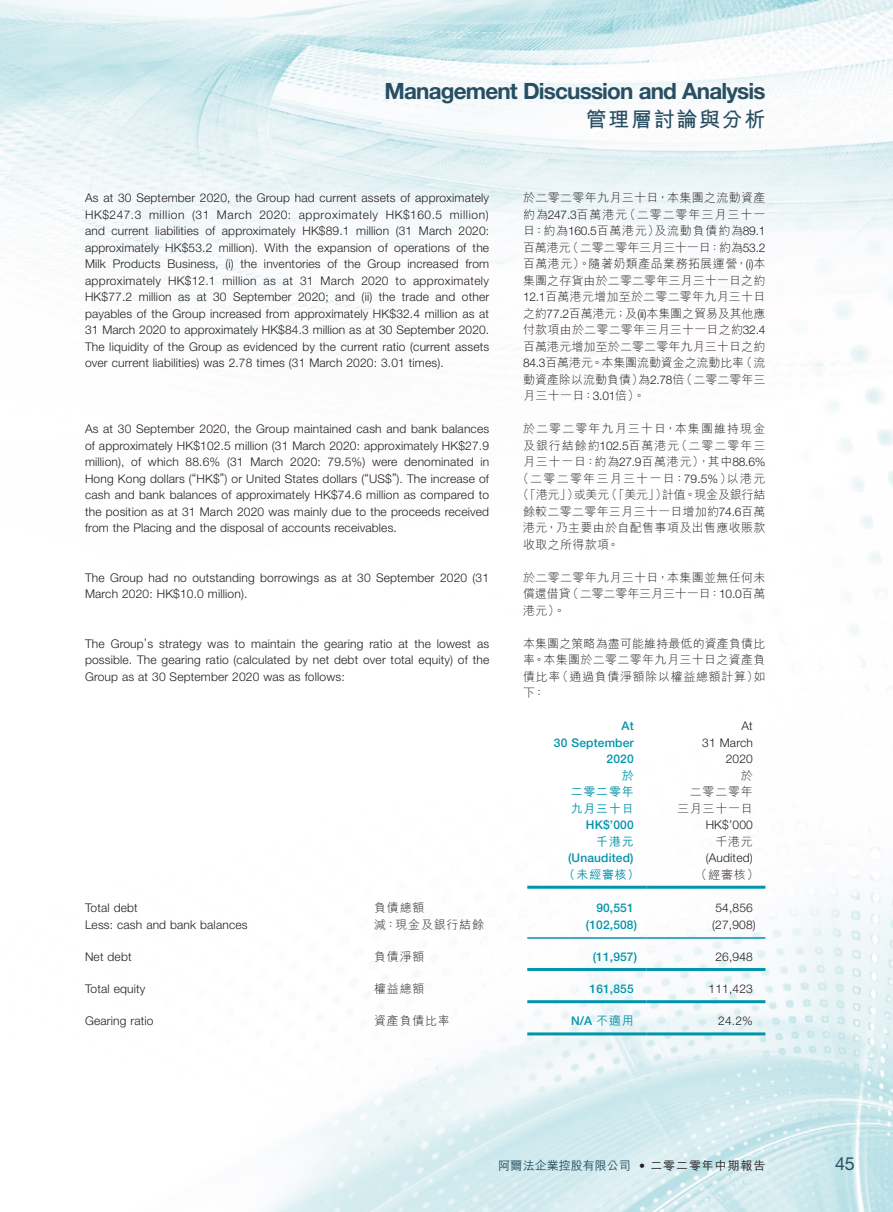
<style>
.page{position:relative;width:893px;height:1212px;background:#fff}
.page>*{position:absolute;margin:0;border:0;box-sizing:border-box;transform-origin:0 0}
.t1{font:700 22.5px "Helvetica Neue LT Std";letter-spacing:-.035em;color:#274e62}
.t2{font:700 21px "M Hei HK";letter-spacing:.08em;color:#274e62}
.t3{font:18px "Helvetica Neue LT Std";color:#274e62}
.Body_Text{font:300 12px/16.5px "Helvetica Neue LT Std";letter-spacing:.015em;color:#231f20;text-align:justify}
.C_Body_Text{font:300 12px/16.5px "M Hei HK";letter-spacing:.03em;color:#231f20;text-align:justify}
.Body_Text-2{font:500 12px "Helvetica Neue LT Std";letter-spacing:.015em;color:#0095aa}
.Body_Text-3{font:300 12px "M Hei HK";letter-spacing:.065em;color:#231f20}
.C_Body_Text-2{font:300 12px "M Hei HK";letter-spacing:.065em;color:#231f20}
.C_Body_Text-3{font:300 12px "M Hei HK";letter-spacing:-.015em;color:#231f20}
.C_Body_Text-4{font:300 12px "M Hei HK";letter-spacing:.08em;color:#231f20}
.C_Body_Text-5{font:300 12px "M Hei HK";letter-spacing:.105em;color:#231f20}
.t4{font:500 12px "M Hei HK";letter-spacing:.005em;color:#274e62}
.Body_Text-4{font:500 12px "M Hei HK";letter-spacing:.065em;color:#0095aa}
.C_Body_Text-6{font:300 12px "M Hei HK";letter-spacing:.09em;color:#231f20}
.s1{font-family:"Helvetica Neue LT Std"}
.s2{font-family:"M Hei HK"}
.s3{font-family:"Helvetica Neue LT Std";font-weight:400;color:#231f20}
.s4{color:#231f20}
</style>
<div class="page">
<img style="left:0;top:0;width:893px;height:1212px">
<hr style="left:527px;top:886px;width:119px;height:3px;background:#0095aa">
<hr style="left:646px;top:886px;width:119px;height:3px;background:#0095aa">
<hr style="left:527px;top:937px;width:119px;height:2px;background:#0095aa">
<hr style="left:646px;top:937px;width:119px;height:2px;background:#0095aa">
<hr style="left:527px;top:968px;width:119px;height:3px;background:#0095aa">
<hr style="left:646px;top:968px;width:119px;height:3px;background:#0095aa">
<hr style="left:527px;top:1000px;width:119px;height:3px;background:#0095aa">
<hr style="left:646px;top:1000px;width:119px;height:3px;background:#0095aa">
<hr style="left:527px;top:1032px;width:119px;height:3px;background:#0095aa">
<hr style="left:646px;top:1032px;width:119px;height:3px;background:#0095aa">
<h1 class="t1" style="left:385px;top:77px;width:382px">Management Discussion and Analysis</h1>
<h2 class="t2" style="left:586px;top:104px;width:181px">管理層討論與分析</h2>
<p class="Body_Text" style="left:85px;top:189px;width:406px">As at 30 September 2020, the Group had current assets of approximately HK$247.3 million (31 March 2020: approximately HK$160.5 million) and current liabilities of approximately HK$89.1 million (31 March 2020: approximately HK$53.2 million). With the expansion of operations of the Milk Products Business, (i) the inventories of the Group increased from approximately HK$12.1 million as at 31 March 2020 to approximately HK$77.2 million as at 30 September 2020; and (ii) the trade and other payables of the Group increased from approximately HK$32.4 million as at 31 March 2020 to approximately HK$84.3 million as at 30 September 2020.<br>The liquidity of the Group as evidenced by the current ratio (current assets over current liabilities) was 2.78 times (31 March 2020: 3.01 times).</p>
<p class="Body_Text" style="left:85px;top:420px;width:406px">As at 30 September 2020, the Group maintained cash and bank balances of approximately HK$102.5 million (31 March 2020: approximately HK$27.9 million), of which 88.6% (31 March 2020: 79.5%) were denominated in Hong Kong dollars (“HK$”) or United States dollars (“US$”). The increase of cash and bank balances of approximately HK$74.6 million as compared to the position as at 31 March 2020 was mainly due to the proceeds received from the Placing and the disposal of accounts receivables.</p>
<p class="Body_Text" style="left:85px;top:569px;width:406px">The Group had no outstanding borrowings as at 30 September 2020 (31<br>March 2020: HK$10.0 million).</p>
<p class="Body_Text" style="left:85px;top:635px;width:406px">The Group’s strategy was to maintain the gearing ratio at the lowest as possible. The gearing ratio (calculated by net debt over total equity) of the Group as at 30 September 2020 was as follows:</p>
<p class="C_Body_Text" style="left:523px;top:189px;width:244px">於二零二零年九月三十日，本集團之流動資產約為<span class="s1">247.3</span>百萬港元（二零二零年三月三十一日：約為<span class="s1">160.5</span>百萬港元）及流動負債約為<span class="s1">89.1</span>百萬港元（二零二零年三月三十一日：約為<span class="s1">53.2</span>百萬港元）。隨著奶類產品業務拓展運營，<span class="s1">(i)</span>本集團之存貨由於二零二零年三月三十一日之約<span class="s1">12.1</span>百萬港元增加至於二零二零年九月三十日之約<span class="s1">77.2</span>百萬港元；及<span class="s1">(ii)</span>本集團之貿易及其他應付款項由於二零二零年三月三十一日之約<span class="s1">32.4</span>百萬港元增加至於二零二零年九月三十日之約<span class="s1">84.3</span>百萬港元。本集團流動資金之流動比率（流動資產除以流動負債）為<span class="s1">2.78</span>倍（二零二零年三月三十一日：<span class="s1">3.01</span>倍）。</p>
<p class="C_Body_Text-6" style="left:523px;top:423px;width:244px">於二零二零年九月三十日，本集團維持現金</p>
<p class="C_Body_Text-4" style="left:523px;top:439px;width:244px">及銀行結餘約<span class="s1">102.5</span>百萬港元（二零二零年三</p>
<p class="C_Body_Text-2" style="left:523px;top:456px;width:244px">月三十一日：約為<span class="s1">27.9</span>百萬港元），其中<span class="s1">88.6%</span></p>
<p class="C_Body_Text-5" style="left:517px;top:472px;width:250px">（二零二零年三月三十一日：<span class="s1">79.5%</span>）以港元</p>
<p class="C_Body_Text-3" style="left:517px;top:489px;width:250px">（「港元」）或美元（「美元」）計值。現金及銀行結</p>
<p class="C_Body_Text" style="left:523px;top:503px;width:244px">餘較二零二零年三月三十一日增加約<span class="s1">74.6</span>百萬</p>
<p class="C_Body_Text" style="left:523px;top:519px;width:244px">港元，乃主要由於自配售事項及出售應收賬款</p>
<p class="C_Body_Text" style="left:523px;top:536px;width:98px">收取之所得款項。</p>
<p class="C_Body_Text" style="left:523px;top:569px;width:244px">於二零二零年九月三十日，本集團並無任何未償還借貸（二零二零年三月三十一日：<span class="s1">10.0</span>百萬港元）。</p>
<p class="C_Body_Text" style="left:523px;top:635px;width:244px">本集團之策略為盡可能維持最低的資產負債比率。本集團於二零二零年九月三十日之資產負債比率（通過負債淨額除以權益總額計算）如下：</p>
<p class="Body_Text-2" style="left:622px;top:719px;width:14px">At</p>
<p class="Body_Text-2" style="left:554px;top:735px;width:81px">30 September</p>
<p class="Body_Text-2" style="left:607px;top:752px;width:29px">2020</p>
<p class="Body_Text-4" style="left:622px;top:766px;width:13px">於</p>
<p class="Body_Text-4" style="left:571px;top:783px;width:65px">二零二零年</p>
<p class="Body_Text-4" style="left:571px;top:799px;width:65px">九月三十日</p>
<p class="Body_Text" style="left:742px;top:717px;width:13px">At</p>
<p class="Body_Text" style="left:702px;top:734px;width:52px">31 March</p>
<p class="Body_Text" style="left:726px;top:750px;width:29px">2020</p>
<p class="Body_Text-3" style="left:741px;top:769px;width:13px">於</p>
<p class="Body_Text-3" style="left:690px;top:786px;width:65px">二零二零年</p>
<p class="Body_Text-3" style="left:677px;top:802px;width:77px">三月三十一日</p>
<p class="Body_Text-2" style="left:586px;top:818px;width:49px">HK$’000</p>
<p class="Body_Text" style="left:706px;top:816px;width:49px">HK$’000</p>
<p class="Body_Text-4" style="left:596px;top:832px;width:39px">千港元</p>
<p class="Body_Text-3" style="left:715px;top:835px;width:39px">千港元</p>
<p class="Body_Text-2" style="left:568px;top:851px;width:67px">(Unaudited)</p>
<p class="Body_Text" style="left:706px;top:849px;width:48px">(Audited)</p>
<p class="Body_Text-4" style="left:563px;top:865px;width:78px">（未經審核）</p>
<p class="Body_Text-3" style="left:695px;top:868px;width:65px">（經審核）</p>
<p class="Body_Text" style="left:85px;top:899px;width:54px">Total debt</p>
<p class="Body_Text-3" style="left:374px;top:902px;width:52px">負債總額</p>
<p class="Body_Text-2" style="left:596px;top:901px;width:39px">90,551</p>
<p class="Body_Text" style="left:715px;top:899px;width:39px">54,856</p>
<p class="Body_Text" style="left:85px;top:916px;width:164px">Less: cash and bank balances</p>
<p class="Body_Text-3" style="left:374px;top:918px;width:111px">減：現金及銀行結餘</p>
<p class="Body_Text-2" style="left:586px;top:917px;width:53px">(102,508)</p>
<p class="Body_Text" style="left:712px;top:916px;width:45px">(27,908)</p>
<p class="Body_Text" style="left:85px;top:948px;width:48px">Net debt</p>
<p class="Body_Text-3" style="left:374px;top:950px;width:52px">負債淨額</p>
<p class="Body_Text-2" style="left:593px;top:949px;width:46px">(11,957)</p>
<p class="Body_Text" style="left:715px;top:948px;width:39px">26,948</p>
<p class="Body_Text" style="left:85px;top:980px;width:62px">Total equity</p>
<p class="Body_Text-3" style="left:374px;top:982px;width:52px">權益總額</p>
<p class="Body_Text-2" style="left:589px;top:982px;width:46px">161,855</p>
<p class="Body_Text" style="left:709px;top:980px;width:46px">111,423</p>
<p class="Body_Text" style="left:85px;top:1012px;width:70px">Gearing ratio</p>
<p class="Body_Text-3" style="left:374px;top:1015px;width:77px">資產負債比率</p>
<p class="Body_Text-2" style="left:571px;top:1014px;width:64px">N/A <span class="s2">不適用</span></p>
<p class="Body_Text" style="left:718px;top:1012px;width:36px">24.2%</p>
<p class="t4" style="left:499px;top:1157px;width:268px">阿爾法企業控股有限公司 <span class="s3">•</span> <span class="s4">二零二零年中期報告</span></p>
<h3 class="t3" style="left:835px;top:1153px;width:21px">45</h3>
</div>
